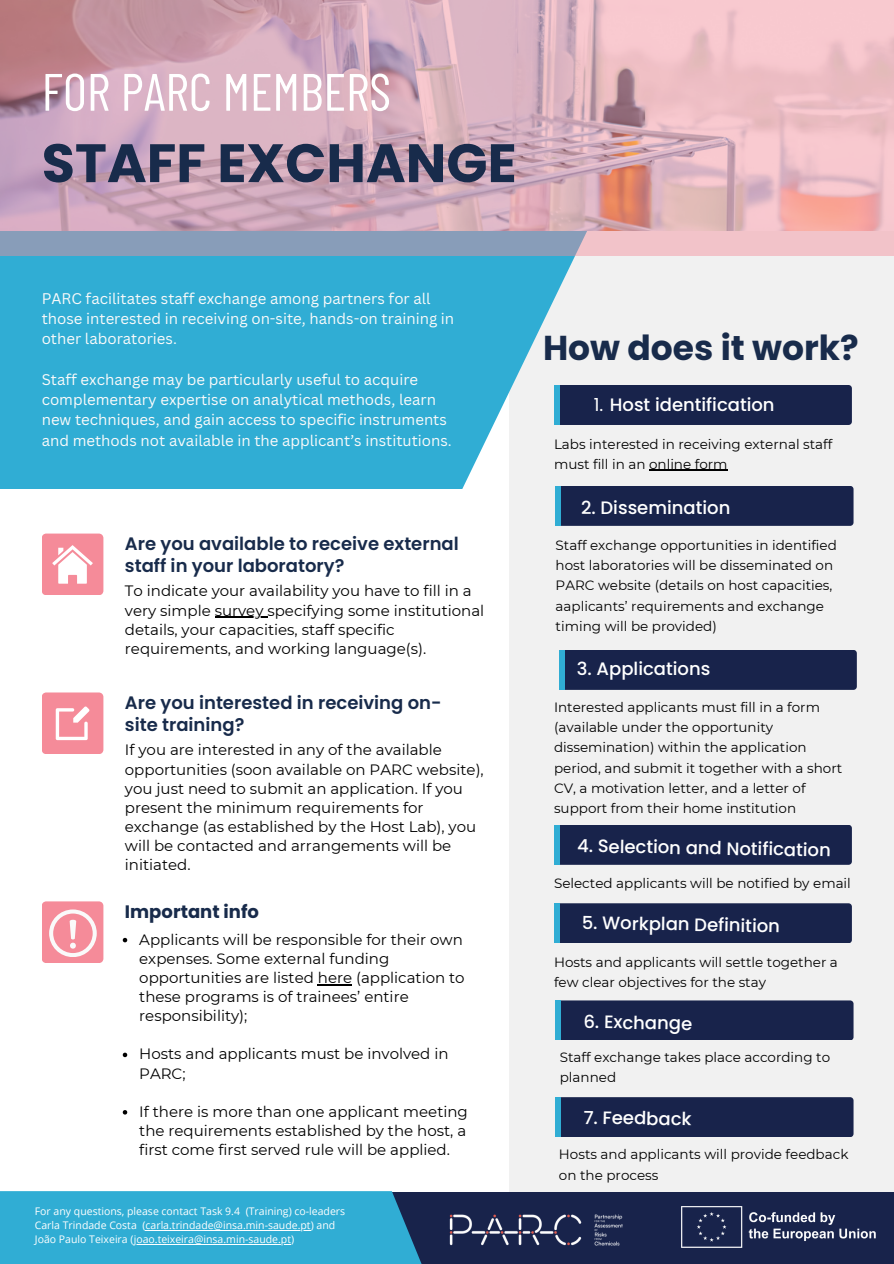
<style>
.page{position:relative;width:894px;height:1264px;background:#fff}
.page>*{position:absolute;margin:0;border:0;box-sizing:border-box;transform-origin:0 0}
.t1{font:700 54px "Poppins";color:#182b4b}
.t2{font:52.5px "Barlow Condensed";color:#fff}
.t3{font:700 34.5px "Poppins";color:#182b4b}
.t4{font:500 18px "Poppins";color:#fff}
.t5{font:600 18px/21.3px "Poppins";color:#182b4b}
.t6{font:700 18px "Poppins";color:#182b4b}
.t7{font:15px/19.2px "Montserrat";color:#000}
.t8{font:15px/20.2px "Canva Sans";color:#fafafa}
.t9{font:13.5px/20.2px "Montserrat";color:#000}
.t10{font:10.5px "Open Sans";color:#fff}
.s1{font-weight:400}
</style>
<div class="page">
<div style="left:509px;top:0;width:384px;height:1211px;background:#f1f1f1"></div>
<div style="left:208px;top:1191px;width:685px;height:72px;background:#18234b"></div>
<div style="left:0;top:1191px;width:555px;height:72px;background:#30add4"></div>
<div style="left:554px;top:824px;width:297px;height:40px;background:#18234b;border-radius:3px"></div>
<div style="left:554px;top:824px;width:5px;height:40px;background:#30add4"></div>
<div style="left:558px;top:650px;width:298px;height:40px;background:#18234b;border-radius:3px"></div>
<div style="left:558px;top:650px;width:6px;height:40px;background:#30add4"></div>
<div style="left:555px;top:486px;width:298px;height:40px;background:#18234b;border-radius:3px"></div>
<div style="left:555px;top:486px;width:6px;height:40px;background:#30add4"></div>
<div style="left:554px;top:385px;width:297px;height:40px;background:#18234b;border-radius:3px"></div>
<svg style="left:0;top:256px;width:707px;height:233px;fill:#30add4"></svg>
<svg style="left:0;top:0;width:893px;height:256px;background:#d3acb9"></svg>
<div style="left:554px;top:903px;width:297px;height:40px;background:#18234b;border-radius:3px"></div>
<div style="left:554px;top:903px;width:5px;height:40px;background:#30add4"></div>
<div style="left:555px;top:1000px;width:298px;height:40px;background:#18234b;border-radius:3px"></div>
<div style="left:555px;top:1000px;width:6px;height:40px;background:#30add4"></div>
<div style="left:555px;top:1097px;width:298px;height:40px;background:#18234b;border-radius:3px"></div>
<div style="left:555px;top:1097px;width:6px;height:40px;background:#30add4"></div>
<img style="left:420px;top:1191px;width:232px;height:72px">
<img style="left:681px;top:1206px;width:195px;height:42px">
<svg style="left:42px;top:533px;width:61px;height:62px"></svg>
<svg style="left:42px;top:692px;width:61px;height:62px;background:#f699a5"></svg>
<svg style="left:42px;top:901px;width:61px;height:62px;background:#f5a0ab"></svg>
<hr style="left:649px;top:470px;width:78px;height:1px;background:#000">
<hr style="left:215px;top:616px;width:52px;height:2px;background:#000">
<svg style="left:123px;top:937px;width:4px;height:5px"></svg>
<hr style="left:318px;top:984px;width:34px;height:1px;background:#000">
<svg style="left:123px;top:1052px;width:4px;height:5px"></svg>
<svg style="left:123px;top:1110px;width:4px;height:4px"></svg>
<hr style="left:145px;top:1229px;width:166px;height:1px;background:#fff">
<hr style="left:134px;top:1243px;width:157px;height:1px;background:#fff">
<p class="t2" style="left:42px;top:58px;width:351px">FOR PARC MEMBERS</p>
<p class="t1" style="left:42px;top:125px;width:476px">STAFF EXCHANGE</p>
<h4 class="t8" style="left:42px;top:288px;width:414px">PARC facilitates staff exchange among partners for all those interested in receiving on-site, hands-on training in other laboratories.</h4>
<p class="t8" style="left:42px;top:369px;width:411px">Staff exchange may be particularly useful to acquire complementary expertise on analytical methods, learn new techniques, and gain access to specific instruments and methods not available in the applicant’s institutions.</p>
<p class="t5" style="left:125px;top:533px;width:335px">Are you available to receive external staff in your laboratory?</p>
<p class="t7" style="left:125px;top:581px;width:361px">To indicate your availability you have to fill in a very simple survey specifying some institutional</p>
<h4 class="t7" style="left:125px;top:619px;width:303px">details, your capacities, staff specific requirements, and working language(s).</h4>
<h4 class="t5" style="left:125px;top:692px;width:318px">Are you interested in receiving on&shy;site training?</h4>
<p class="t7" style="left:125px;top:740px;width:360px">If you are interested in any of the available opportunities (soon available on PARC website), you just need to submit an application. If you present the minimum requirements for exchange (as established by the Host Lab), you will be contacted and arrangements will be initiated.</p>
<p class="t6" style="left:125px;top:899px;width:135px">Important info</p>
<h4 class="t7" style="left:139px;top:929px;width:327px">Applicants will be responsible for their own expenses. Some external funding opportunities are listed here (application to these programs is of trainees’ entire responsibility);</h4>
<p class="t7" style="left:139px;top:1044px;width:311px">Hosts and applicants must be involved in<br>PARC;</p>
<h4 class="t7" style="left:139px;top:1101px;width:330px;text-align:justify">If there is more than one applicant meeting the requirements established by the host, a first come first served rule will be applied.</h4>
<p class="t10" style="left:35px;top:1203px;width:312px">For any questions, please contact Task 9.4 (Training) co-leaders</p>
<p class="t10" style="left:35px;top:1217px;width:302px">Carla Trindade Costa (carla.trindade@insa.min-saude.pt) and</p>
<p class="t10" style="left:35px;top:1231px;width:261px">João Paulo Teixeira (joao.teixeira@insa.min-saude.pt)</p>
<h4 class="t3" style="left:543px;top:323px;width:317px">How does it work?</h4>
<p class="t4" style="left:593px;top:392px;width:182px"><span class="s1">1.</span> Host identification</p>
<h4 class="t9" style="left:554px;top:433px;width:280px">Labs interested in receiving external staff must fill in an online form</h4>
<p class="t4" style="left:581px;top:494px;width:151px">2. Dissemination</p>
<h4 class="t9" style="left:555px;top:534px;width:283px">Staff exchange opportunities in identified host laboratories will be disseminated on PARC website (details on host capacities, aaplicants’ requirements and exchange timing will be provided)</h4>
<p class="t4" style="left:576px;top:655px;width:135px">3. Applications</p>
<h3 class="t9" style="left:554px;top:696px;width:289px">Interested applicants must fill in a form (available under the opportunity dissemination) within the application period, and submit it together with a short CV, a motivation letter, and a letter of support from their home institution</h3>
<h6 class="t4" style="left:577px;top:833px;width:255px;rotate:1deg">4. Selection and Notification</h6>
<h6 class="t9" style="left:554px;top:873px;width:298px">Selected applicants will be notified by email</h6>
<p class="t4" style="left:582px;top:909px;width:200px;rotate:1deg">5. Workplan Definition</p>
<h6 class="t9" style="left:554px;top:951px;width:285px">Hosts and applicants will settle together a few clear objectives for the stay</h6>
<h4 class="t4" style="left:583px;top:1008px;width:110px;rotate:1deg">6. Exchange</h4>
<p class="t9" style="left:559px;top:1047px;width:272px">Staff exchange takes place according to planned</p>
<p class="t4" style="left:583px;top:1104px;width:109px;rotate:1deg">7. Feedback</p>
<h6 class="t9" style="left:558px;top:1144px;width:291px">Hosts and applicants will provide feedback on the process</h6>
</div>
